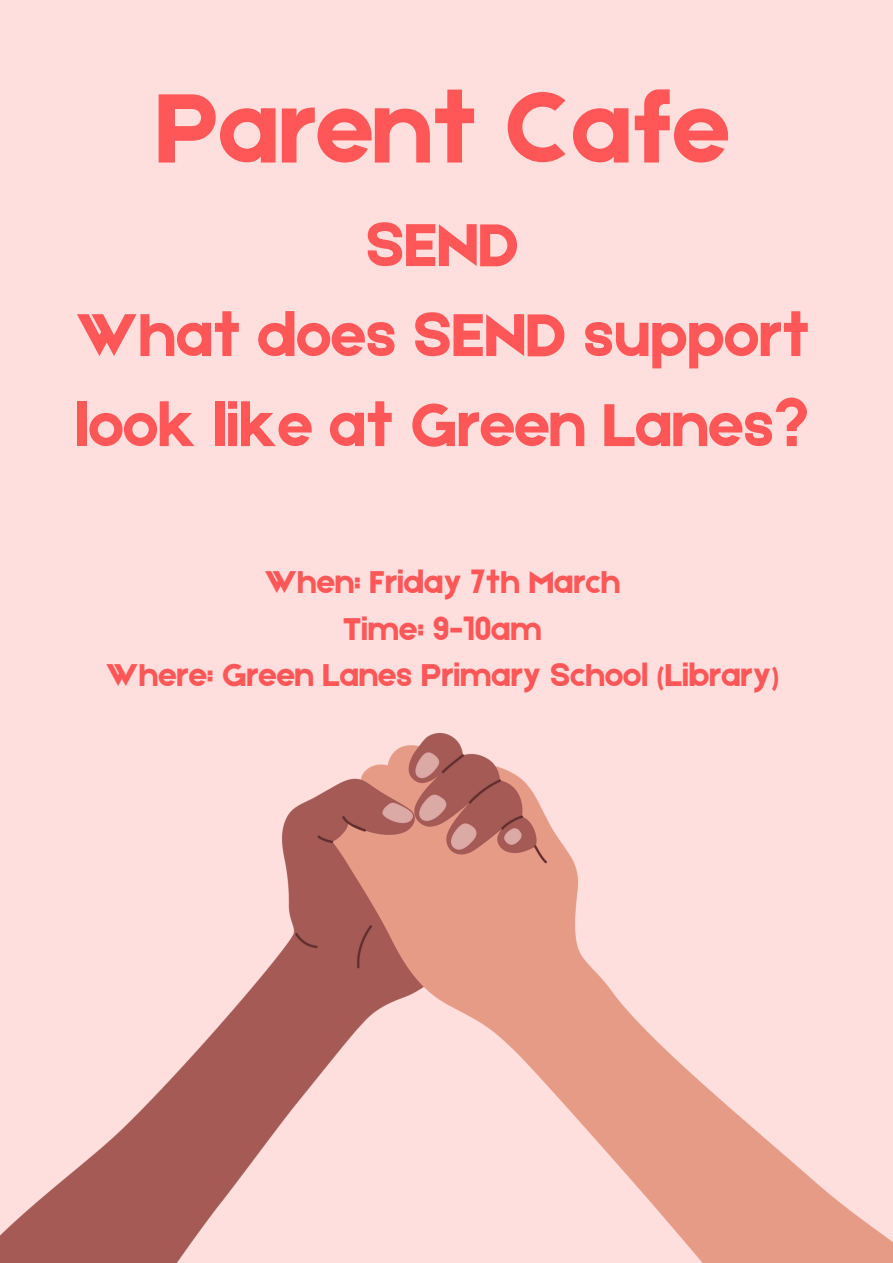
<style>
.page{position:relative;width:893px;height:1263px;background:#ffdfde}
.page>*{position:absolute;margin:0;border:0;box-sizing:border-box;transform-origin:0 0}
.t1{font:104.93px "Etna";color:#ff5757}
.t2{font:64.43px/90px "Etna";color:#ff5757;text-align:center}
.t3{font:33.67px "Etna";color:#ff5757}
</style>
<div class="page">
<img style="left:0;top:733px;width:893px;height:530px">
<h1 class="t1" style="left:155px;top:54px;width:575px">Parent Cafe</h1>
<h1 class="t2" style="left:75px;top:197px;width:736px">SEND<br>What does SEND support look like at Green Lanes?</h1>
<p class="t3" style="left:264px;top:558px;width:358px">When: Friday 7th March</p>
<p class="t3" style="left:343px;top:605px;width:200px">Time: 9-10am</p>
<p class="t3" style="left:106px;top:651px;width:675px">Where: Green Lanes Primary School (Library)</p>
</div>
